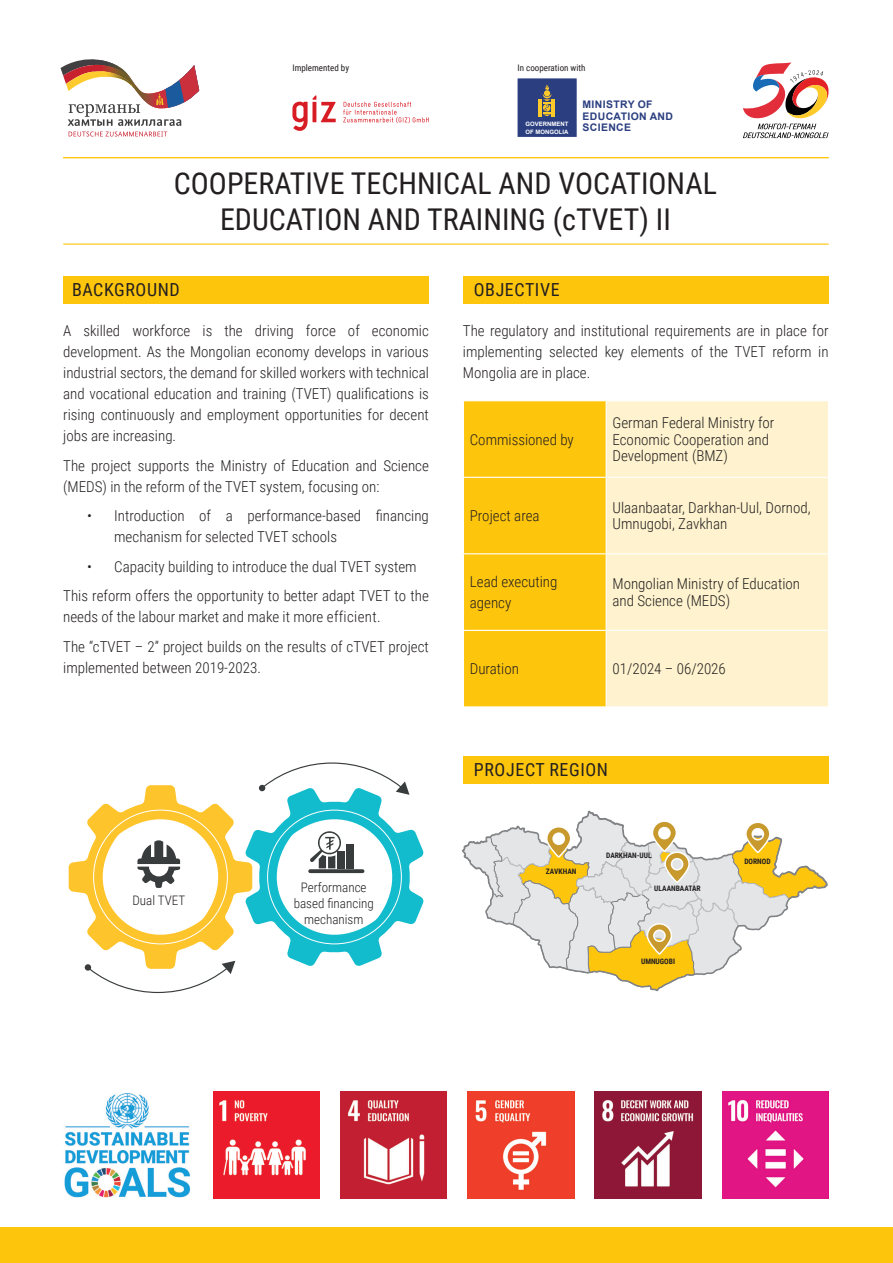
<style>
.page{position:relative;width:893px;height:1263px;background:#fff}
.page>*{position:absolute;margin:0;border:0;box-sizing:border-box;transform-origin:0 0}
.t1{font:30px/36px "Roboto Condensed";color:#231f20;text-align:center}
.t2{font:18px "Roboto Condensed";letter-spacing:.035em;color:#231f20}
.t3{font:300 15px/21px "Roboto Condensed";color:#231f20}
.t4{font:300 13.05px/16px "Roboto Condensed";color:#231f20;text-align:center}
.t5{font:700 10.5px/11.6px "Arial";letter-spacing:.035em;color:#2a3e80}
.t6{font:9px "Roboto Condensed";color:#231f20}
.t7{font:700 7.5px "Roboto Condensed";color:#231f20}
.t8{font:700 6px/7.2px "Arial";color:#fff}
</style>
<div class="page">
<div style="left:0;top:1227px;width:893px;height:36px;background:#fec50d"></div>
<img style="left:64px;top:1093px;width:127px;height:105px">
<img style="left:213px;top:1092px;width:107px;height:106px">
<img style="left:341px;top:1092px;width:106px;height:106px">
<img style="left:468px;top:1092px;width:106px;height:106px">
<img style="left:595px;top:1092px;width:106px;height:106px">
<img style="left:722px;top:1092px;width:106px;height:106px">
<div style="left:63px;top:276px;width:366px;height:27px;background:#fec50d"></div>
<div style="left:463px;top:276px;width:366px;height:27px;background:#fec50d"></div>
<div style="left:463px;top:756px;width:366px;height:27px;background:#fec50d"></div>
<hr style="left:63px;top:244px;width:766px;height:1px;background:#fec50d">
<div style="left:464px;top:401px;width:142px;height:305px;background:#fec50d"></div>
<div style="left:607px;top:401px;width:221px;height:305px;background:#fef3ce"></div>
<hr style="left:463px;top:477px;width:143px;height:1px;background:#fff">
<hr style="left:606px;top:477px;width:223px;height:1px;background:#fff">
<hr style="left:463px;top:553px;width:143px;height:1px;background:#fff">
<hr style="left:606px;top:553px;width:223px;height:1px;background:#fff">
<hr style="left:463px;top:630px;width:143px;height:1px;background:#fff">
<hr style="left:606px;top:630px;width:223px;height:1px;background:#fff">
<hr style="left:63px;top:157px;width:766px;height:1px;background:#fec50d">
<svg style="left:69px;top:762px;width:355px;height:231px"></svg>
<svg style="left:463px;top:811px;width:364px;height:180px"></svg>
<svg style="left:61px;top:59px;width:138px;height:77px"></svg>
<svg style="left:292px;top:95px;width:44px;height:36px"></svg>
<svg style="left:343px;top:102px;width:86px;height:21px"></svg>
<svg style="left:517px;top:78px;width:60px;height:59px;background:#3f4d7c"></svg>
<svg style="left:743px;top:63px;width:86px;height:76px"></svg>
<p class="t6" style="left:292px;top:61px;width:58px">Implemented by</p>
<p class="t6" style="left:518px;top:61px;width:69px">In cooperation with</p>
<p class="t5" style="left:583px;top:99px;width:92px">MINISTRY OF<br>EDUCATION AND<br>SCIENCE</p>
<p class="t8" style="left:525px;top:121px;width:45px">GOVERNMENT<br>OF MONGOLIA</p>
<h1 class="t1" style="left:174px;top:164px;width:544px">COOPERATIVE TECHNICAL AND VOCATIONAL<br>EDUCATION AND TRAINING (cTVET) II</h1>
<p class="t2" style="left:72px;top:277px;width:109px">BACKGROUND</p>
<p class="t2" style="left:474px;top:277px;width:87px">OBJECTIVE</p>
<p class="t3" style="left:63px;top:320px;width:367px;text-align:justify">A skilled workforce is the driving force of economic development. As the Mongolian economy develops in various industrial sectors, the demand for skilled workers with technical and vocational education and training (TVET) qualifications is rising continuously and employment opportunities for decent jobs are increasing.</p>
<p class="t3" style="left:63px;top:454px;width:367px">The project supports the Ministry of Education and Science (MEDS) in the reform of the TVET system, focusing on:</p>
<p class="t3" style="left:114px;top:505px;width:316px;text-indent:-27px">• Introduction of a performance-based financing mechanism for selected TVET schools</p>
<p class="t3" style="left:63px;top:551px;width:367px;line-height:29.5px;text-indent:24px">• Capacity building to introduce the dual TVET system<br>This reform offers the opportunity to better adapt TVET to the</p>
<p class="t3" style="left:63px;top:602px;width:367px;line-height:29.5px">needs of the labour market and make it more efficient.<br>The “cTVET – 2” project builds on the results of cTVET project</p>
<p class="t3" style="left:63px;top:656px;width:199px">implemented between 2019-2023.</p>
<p class="t4" style="left:132px;top:891px;width:54px">Dual TVET</p>
<p class="t4" style="left:294px;top:878px;width:82px">Performance based financing mechanism</p>
<p class="t3" style="left:463px;top:320px;width:367px;text-align:justify">The regulatory and institutional requirements are in place for implementing selected key elements of the TVET reform in Mongolia are in place.</p>
<p class="t3" style="left:470px;top:428px;width:106px">Commissioned by</p>
<p class="t3" style="left:612px;top:414px;width:163px;line-height:16.5px">German Federal Ministry for<br>Economic Cooperation and<br>Development (BMZ)</p>
<p class="t3" style="left:470px;top:505px;width:71px">Project area</p>
<p class="t3" style="left:612px;top:499px;width:200px;line-height:16.5px">Ulaanbaatar, Darkhan-Uul, Dornod,<br>Umnugobi, Zavkhan</p>
<p class="t3" style="left:470px;top:571px;width:89px">Lead executing agency</p>
<p class="t3" style="left:612px;top:575px;width:189px;line-height:16.5px">Mongolian Ministry of Education and Science (MEDS)</p>
<p class="t3" style="left:470px;top:658px;width:51px">Duration</p>
<p class="t3" style="left:612px;top:658px;width:115px">01/2024 – 06/2026</p>
<p class="t2" style="left:474px;top:757px;width:136px">PROJECT REGION</p>
<p class="t7" style="left:546px;top:866px;width:32px">ZAVKHAN</p>
<p class="t7" style="left:606px;top:850px;width:47px">DARKHAN-UUL</p>
<p class="t7" style="left:654px;top:883px;width:48px">ULAANBAATAR</p>
<p class="t7" style="left:641px;top:956px;width:35px">UMNUGOBI</p>
<p class="t7" style="left:744px;top:856px;width:28px">DORNOD</p>
</div>
